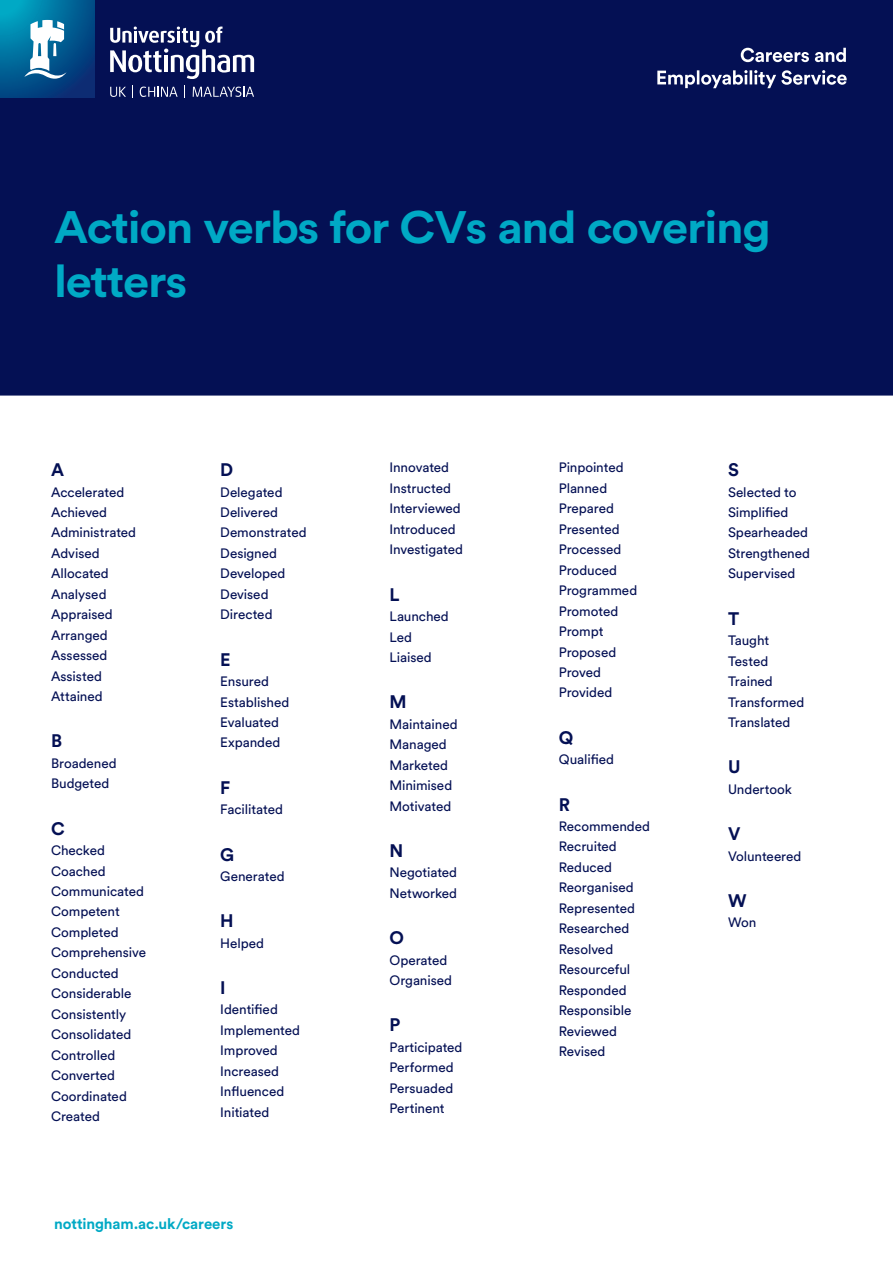
<style>
.page{position:relative;width:893px;height:1263px;background:#fff}
.page>*{position:absolute;margin:0;border:0;box-sizing:border-box;transform-origin:0 0}
.t1{font:700 45px/54px "Circular Pro";letter-spacing:-.025em;color:#00a9c5;scale:1.05 1}
.t2{font:700 18px "Circular Pro";color:#041054}
.t3{font:700 15px "Circular Pro";letter-spacing:-.005em;color:#00a9c5}
.t4{font:13.5px/20.4px "Circular Pro";letter-spacing:-.005em;color:#041054}
</style>
<div class="page">
<div style="left:0;top:0;width:893px;height:396px;background:#041054"></div>
<svg style="left:140px;top:87px;width:38px;height:10px"></svg>
<svg style="left:193px;top:87px;width:61px;height:10px"></svg>
<svg style="left:110px;top:87px;width:16px;height:10px"></svg>
<svg style="left:110px;top:27px;width:144px;height:52px"></svg>
<svg style="left:0;top:0;width:94px;height:97px;background:#015f93"></svg>
<svg style="left:24px;top:20px;width:43px;height:59px"></svg>
<svg style="left:657px;top:70px;width:190px;height:18px"></svg>
<svg style="left:741px;top:48px;width:105px;height:14px"></svg>
<p class="t1" style="left:54px;top:199px;width:684px">Action verbs for CVs and covering letters</p>
<h2 class="t2" style="left:51px;top:457px;width:14px">A</h2>
<p class="t4" style="left:51px;top:481px;width:87px">Accelerated<br>Achieved<br>Administrated<br>Advised<br>Allocated<br>Analysed<br>Appraised<br>Arranged<br>Assessed<br>Assisted<br>Attained</p>
<h2 class="t2" style="left:51px;top:729px;width:12px">B</h2>
<p class="t4" style="left:51px;top:752px;width:67px">Broadened<br>Budgeted</p>
<h2 class="t2" style="left:51px;top:816px;width:15px">C</h2>
<p class="t4" style="left:51px;top:839px;width:97px">Checked<br>Coached<br>Communicated<br>Competent<br>Completed<br>Comprehensive<br>Conducted<br>Considerable<br>Consistently<br>Consolidated<br>Controlled<br>Converted<br>Coordinated<br>Created</p>
<h2 class="t2" style="left:220px;top:457px;width:15px">D</h2>
<p class="t4" style="left:220px;top:481px;width:88px">Delegated<br>Delivered<br>Demonstrated<br>Designed<br>Developed<br>Devised<br>Directed</p>
<h2 class="t2" style="left:220px;top:647px;width:12px">E</h2>
<p class="t4" style="left:220px;top:670px;width:71px">Ensured<br>Established<br>Evaluated<br>Expanded</p>
<h2 class="t2" style="left:220px;top:775px;width:12px">F</h2>
<p class="t4" style="left:220px;top:799px;width:64px">Facilitated</p>
<h2 class="t2" style="left:220px;top:842px;width:16px">G</h2>
<p class="t4" style="left:220px;top:865px;width:66px">Generated</p>
<h2 class="t2" style="left:220px;top:908px;width:15px">H</h2>
<p class="t4" style="left:220px;top:932px;width:45px">Helped</p>
<h2 class="t2" style="left:220px;top:975px;width:7px">I</h2>
<p class="t4" style="left:220px;top:999px;width:81px">Identified<br>Implemented<br>Improved<br>Increased<br>Influenced<br>Initiated</p>
<p class="t3" style="left:54px;top:1213px;width:181px">nottingham.ac.uk/careers</p>
<p class="t4" style="left:389px;top:457px;width:75px">Innovated<br>Instructed<br>Interviewed<br>Introduced<br>Investigated</p>
<h2 class="t2" style="left:389px;top:582px;width:12px">L</h2>
<p class="t4" style="left:389px;top:605px;width:61px">Launched<br>Led<br>Liaised</p>
<h2 class="t2" style="left:389px;top:689px;width:19px">M</h2>
<p class="t4" style="left:389px;top:713px;width:70px">Maintained<br>Managed<br>Marketed<br>Minimised<br>Motivated</p>
<h2 class="t2" style="left:389px;top:838px;width:15px">N</h2>
<p class="t4" style="left:389px;top:862px;width:69px">Negotiated<br>Networked</p>
<h2 class="t2" style="left:389px;top:925px;width:16px">O</h2>
<p class="t4" style="left:389px;top:949px;width:64px">Operated<br>Organised</p>
<h2 class="t2" style="left:389px;top:1012px;width:12px">P</h2>
<p class="t4" style="left:389px;top:1036px;width:75px">Participated<br>Performed<br>Persuaded<br>Pertinent</p>
<p class="t4" style="left:559px;top:457px;width:80px">Pinpointed<br>Planned<br>Prepared<br>Presented<br>Processed<br>Produced<br>Programmed<br>Promoted<br>Prompt<br>Proposed<br>Proved<br>Provided</p>
<h2 class="t2" style="left:559px;top:725px;width:16px">Q</h2>
<p class="t4" style="left:559px;top:749px;width:57px">Qualified</p>
<h2 class="t2" style="left:559px;top:792px;width:13px">R</h2>
<p class="t4" style="left:559px;top:815px;width:93px">Recommended<br>Recruited<br>Reduced<br>Reorganised<br>Represented<br>Researched<br>Resolved<br>Resourceful<br>Responded<br>Responsible<br>Reviewed<br>Revised</p>
<h2 class="t2" style="left:728px;top:457px;width:12px">S</h2>
<p class="t4" style="left:728px;top:481px;width:84px">Selected to<br>Simplified<br>Spearheaded<br>Strengthened<br>Supervised</p>
<h2 class="t2" style="left:728px;top:606px;width:13px">T</h2>
<p class="t4" style="left:728px;top:630px;width:78px">Taught<br>Tested<br>Trained<br>Transformed<br>Translated</p>
<h2 class="t2" style="left:728px;top:754px;width:14px">U</h2>
<p class="t4" style="left:728px;top:778px;width:65px">Undertook</p>
<h2 class="t2" style="left:728px;top:821px;width:14px">V</h2>
<p class="t4" style="left:728px;top:845px;width:75px">Volunteered</p>
<h2 class="t2" style="left:728px;top:888px;width:20px">W</h2>
<p class="t4" style="left:728px;top:912px;width:30px">Won</p>
</div>
